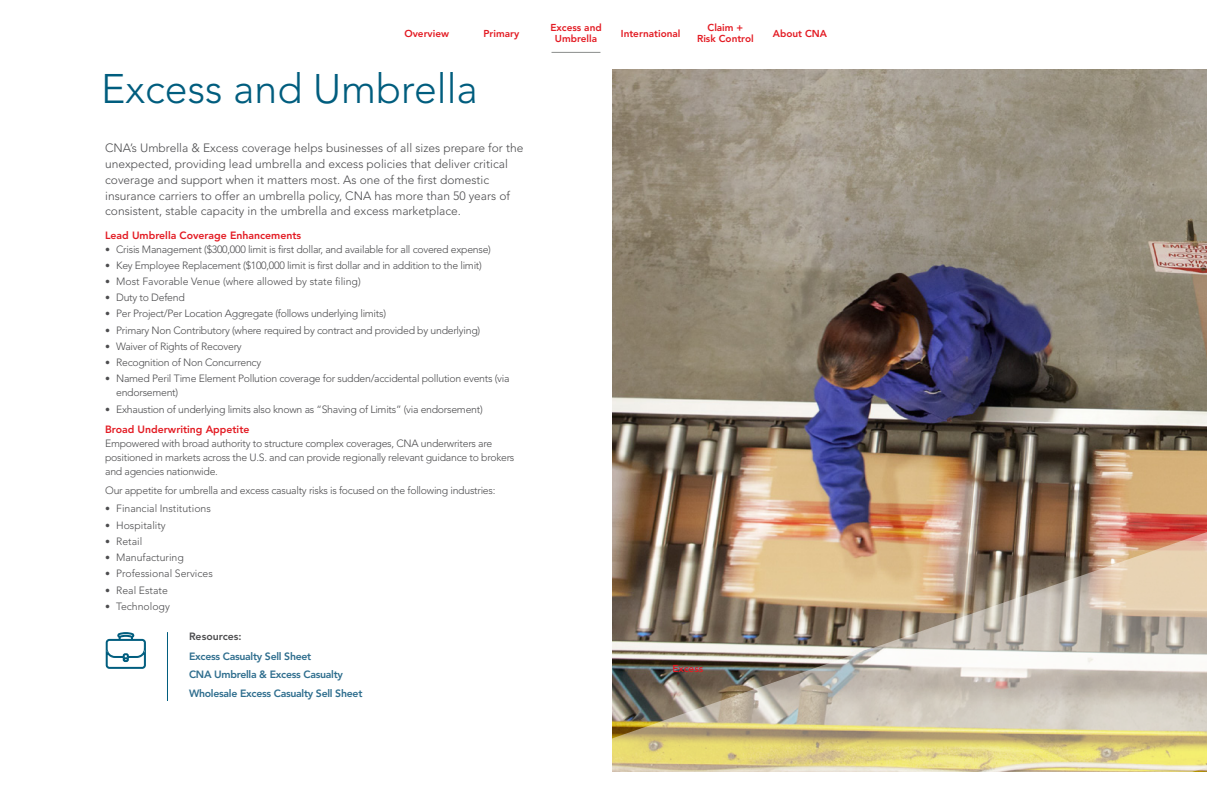
<style>
.page{position:relative;width:1224px;height:792px;background:#fff}
.page>*{position:absolute;margin:0;border:0;box-sizing:border-box;transform-origin:0 0}
.t1{font:300 41px "Avenir LT Std";color:#005d7e}
.t2{font:300 12px/16px "Avenir LT Std";color:#4d4d4f}
.t3{font:300 10.5px/14px "Avenir LT Std";letter-spacing:-.025em;color:#4d4d4f}
.t4{font:300 10.5px "Avenir LT Std";color:#4d4d4f}
.t5{font:800 10.5px/18.5px "Avenir LT Std";letter-spacing:-.025em;color:#2f6e8e}
.t6{font:800 10.5px "Avenir LT Std";color:#e31b23}
.t7{font:800 10.5px "Avenir LT Std";color:#4d4d4f}
.t8{font:800 10px/10.9px "Avenir LT Std";color:#e31b23;text-align:center}
.s1{font-weight:800;font-size:10px}
.s2{font-weight:800;color:#e31b23}
</style>
<div class="page">
<svg style="left:105px;top:632px;width:41px;height:37px"></svg>
<hr style="left:167px;top:632px;width:1px;height:69px;background:#005d7e">
<img style="left:612px;top:70px;width:594px;height:461px">
<img style="left:612px;top:531px;width:595px;height:241px">
<hr style="left:552px;top:52px;width:48px;height:1px;background:#8b8d8c">
<p class="t8" style="left:404px;top:28px;width:46px">Overview</p>
<p class="t8" style="left:484px;top:28px;width:37px">Primary</p>
<p class="t8" style="left:550px;top:22px;width:53px">Excess and<br>Umbrella</p>
<p class="t8" style="left:621px;top:28px;width:61px">International</p>
<p class="t8" style="left:697px;top:22px;width:58px">Claim +<br>Risk Control</p>
<p class="t8" style="left:773px;top:28px;width:56px">About CNA</p>
<h1 class="t1" style="left:101px;top:65px;width:378px">Excess and Umbrella</h1>
<p class="t2" style="left:105px;top:139px;width:420px">CNA’s Umbrella &amp; Excess coverage helps businesses of all sizes prepare for the unexpected, providing lead umbrella and excess policies that deliver critical coverage and support when it matters most. As one of the first domestic insurance carriers to offer an umbrella policy, CNA has more than 50 years of consistent, stable capacity in the umbrella and excess marketplace.</p>
<p class="t6" style="left:105px;top:229px;width:198px">Lead Umbrella Coverage Enhancements</p>
<p class="t3" style="left:105px;top:242px;width:387px"><span class="s1">•</span> Crisis Management ($300,000 limit is first dollar, and available for all covered expense)</p>
<p class="t3" style="left:105px;top:258px;width:378px"><span class="s1">•</span> Key Employee Replacement ($100,000 limit is first dollar and in addition to the limit)</p>
<p class="t4" style="left:105px;top:275px;width:257px"><span class="s1">•</span> Most Favorable Venue (where allowed by state filing)</p>
<p class="t3" style="left:105px;top:291px;width:81px"><span class="s1">•</span> Duty to Defend</p>
<p class="t3" style="left:105px;top:307px;width:282px"><span class="s1">•</span> Per Project/Per Location Aggregate (follows underlying limits)</p>
<p class="t3" style="left:105px;top:323px;width:377px"><span class="s1">•</span> Primary Non Contributory (where required by contract and provided by underlying)</p>
<p class="t3" style="left:105px;top:339px;width:138px"><span class="s1">•</span> Waiver of Rights of Recovery</p>
<p class="t3" style="left:105px;top:356px;width:158px"><span class="s1">•</span> Recognition of Non Concurrency</p>
<p class="t3" style="left:116px;top:372px;width:395px;text-indent:-11px"><span class="s1">•</span> Named Peril Time Element Pollution coverage for sudden/accidental pollution events (via endorsement)</p>
<p class="t3" style="left:105px;top:399px;width:379px;line-height:20.7px"><span class="s1">•</span> Exhaustion of underlying limits also known as “Shaving of Limits” (via endorsement)<br><span class="s2">Broad Underwriting Appetite</span></p>
<p class="t3" style="left:105px;top:437px;width:411px">Empowered with broad authority to structure complex coverages, CNA underwriters are positioned in markets across the U.S. and can provide regionally relevant guidance to brokers and agencies nationwide.</p>
<p class="t3" style="left:105px;top:483px;width:392px">Our appetite for umbrella and excess casualty risks is focused on the following industries:</p>
<p class="t4" style="left:105px;top:503px;width:107px"><span class="s1">•</span> Financial Institutions</p>
<p class="t4" style="left:105px;top:519px;width:62px"><span class="s1">•</span> Hospitality</p>
<p class="t3" style="left:105px;top:534px;width:39px"><span class="s1">•</span> Retail</p>
<p class="t4" style="left:105px;top:551px;width:80px"><span class="s1">•</span> Manufacturing</p>
<p class="t4" style="left:105px;top:568px;width:109px"><span class="s1">•</span> Professional Services</p>
<p class="t4" style="left:105px;top:584px;width:64px"><span class="s1">•</span> Real Estate</p>
<p class="t4" style="left:105px;top:600px;width:66px"><span class="s1">•</span> Technology</p>
<p class="t7" style="left:189px;top:630px;width:54px">Resources:</p>
<p class="t5" style="left:189px;top:647px;width:175px">Excess Casualty Sell Sheet<br>CNA Umbrella &amp; Excess Casualty<br>Wholesale Excess Casualty Sell Sheet</p>
<p class="t8" style="left:672px;top:663px;width:32px">Excess</p>
</div>
